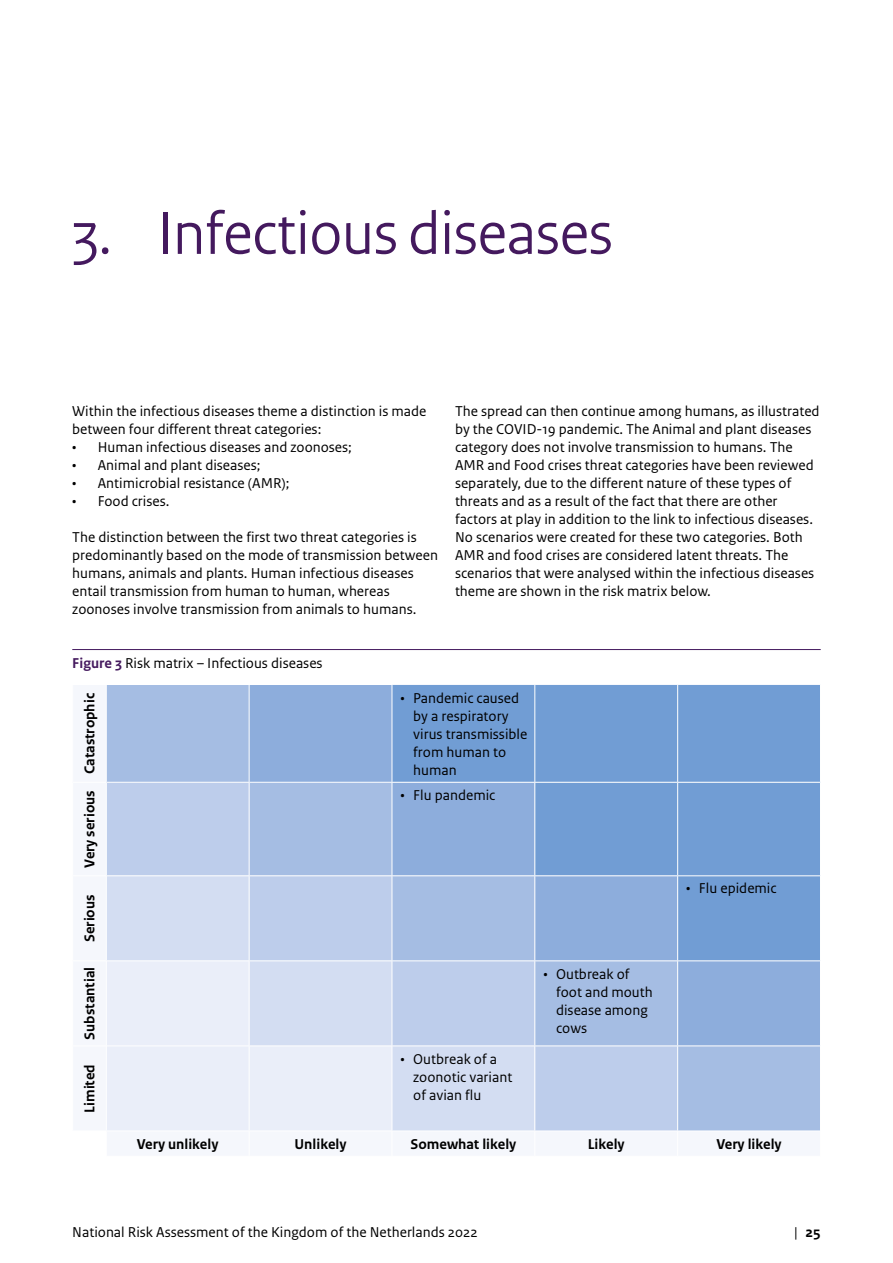
<style>
.page{position:relative;width:893px;height:1263px;background:#fff}
.page>*{position:absolute;margin:0;border:0;box-sizing:border-box;transform-origin:0 0}
.t1{font:63px "Rijksoverheid Sans Heading";color:#44195e}
.t2{font:15px/18px "Rijksoverheid Sans Text";color:#000}
.t3{font:700 15px "Rijksoverheid Sans Text";color:#000}
.s1{font-weight:700;color:#44195e}
.s2{font-weight:400}
</style>
<div class="page">
<hr style="left:72px;top:649px;width:749px;height:1px;background:#44195e">
<div style="left:73px;top:685px;width:33px;height:97px;background:#f5f7fc"></div>
<div style="left:106px;top:685px;width:143px;height:97px;background:#a5bde3"></div>
<div style="left:249px;top:685px;width:143px;height:97px;background:#8daddc"></div>
<div style="left:393px;top:685px;width:427px;height:97px;background:#719dd4"></div>
<div style="left:107px;top:783px;width:142px;height:92px;background:#bdcdeb"></div>
<svg style="left:250px;top:783px;width:570px;height:347px;background:#adc2e5"></svg>
<svg style="left:393px;top:783px;width:427px;height:262px;background:#95b2de"></svg>
<svg style="left:535px;top:783px;width:285px;height:177px;background:#78a1d6"></svg>
<svg style="left:107px;top:876px;width:427px;height:254px;background:#c1d0ec"></svg>
<svg style="left:107px;top:961px;width:285px;height:169px;background:#e4e9f7"></svg>
<hr style="left:392px;top:783px;width:1px;height:92px;background:#fff">
<hr style="left:534px;top:783px;width:1px;height:92px;background:#fff">
<hr style="left:249px;top:876px;width:1px;height:84px;background:#fff">
<hr style="left:392px;top:876px;width:1px;height:84px;background:#fff">
<hr style="left:534px;top:876px;width:1px;height:84px;background:#fff">
<hr style="left:249px;top:961px;width:1px;height:84px;background:#fff">
<hr style="left:392px;top:961px;width:1px;height:84px;background:#fff">
<hr style="left:534px;top:961px;width:1px;height:84px;background:#fff">
<hr style="left:249px;top:1046px;width:1px;height:84px;background:#fff">
<hr style="left:392px;top:1046px;width:1px;height:84px;background:#fff">
<hr style="left:534px;top:1046px;width:1px;height:84px;background:#fff">
<hr style="left:677px;top:783px;width:1px;height:92px;background:#fff">
<hr style="left:677px;top:876px;width:1px;height:84px;background:#fff">
<hr style="left:677px;top:961px;width:1px;height:84px;background:#fff">
<hr style="left:677px;top:1046px;width:1px;height:84px;background:#fff">
<hr style="left:106px;top:685px;width:1px;height:97px;background:#fff">
<hr style="left:249px;top:685px;width:1px;height:97px;background:#fff">
<hr style="left:534px;top:685px;width:1px;height:97px;background:#fff">
<hr style="left:677px;top:685px;width:1px;height:97px;background:#fff">
<hr style="left:249px;top:875px;width:143px;height:1px;background:#fff">
<hr style="left:392px;top:875px;width:143px;height:1px;background:#fff">
<hr style="left:535px;top:875px;width:143px;height:1px;background:#fff">
<hr style="left:678px;top:875px;width:142px;height:1px;background:#fff">
<hr style="left:107px;top:960px;width:142px;height:1px;background:#fff">
<hr style="left:249px;top:960px;width:143px;height:1px;background:#fff">
<hr style="left:392px;top:960px;width:143px;height:1px;background:#fff">
<hr style="left:535px;top:960px;width:143px;height:1px;background:#fff">
<hr style="left:678px;top:960px;width:142px;height:1px;background:#fff">
<hr style="left:107px;top:1045px;width:142px;height:1px;background:#fff">
<hr style="left:249px;top:1045px;width:143px;height:1px;background:#fff">
<hr style="left:535px;top:1045px;width:143px;height:1px;background:#fff">
<hr style="left:678px;top:1045px;width:142px;height:1px;background:#fff">
<hr style="left:392px;top:1045px;width:143px;height:1px;background:#fff">
<h1 class="t1" style="left:72px;top:197px;width:542px">3. Infectious diseases</h1>
<p class="t2" style="left:72px;top:402px;width:356px">Within the infectious diseases theme a distinction is made between four different threat categories:</p>
<p class="t2" style="left:72px;top:438px;width:281px">• Human infectious diseases and zoonoses;</p>
<p class="t2" style="left:72px;top:456px;width:190px">• Animal and plant diseases;</p>
<p class="t2" style="left:72px;top:474px;width:219px">• Antimicrobial resistance (AMR);</p>
<p class="t2" style="left:72px;top:492px;width:99px">• Food crises.</p>
<p class="t2" style="left:72px;top:528px;width:367px">The distinction between the first two threat categories is predominantly based on the mode of transmission between humans, animals and plants. Human infectious diseases entail transmission from human to human, whereas zoonoses involve transmission from animals to humans.</p>
<p class="t2" style="left:455px;top:402px;width:366px">The spread can then continue among humans, as illustrated by the COVID-19 pandemic. The Animal and plant diseases category does not involve transmission to humans. The AMR and Food crises threat categories have been reviewed separately, due to the different nature of these types of threats and as a result of the fact that there are other factors at play in addition to the link to infectious diseases.<br>No scenarios were created for these two categories. Both AMR and food crises are considered latent threats. The scenarios that were analysed within the infectious diseases theme are shown in the risk matrix below.</p>
<p class="t2" style="left:72px;top:654px;width:252px"><span class="s1">Figure 3</span> Risk matrix – Infectious diseases</p>
<p class="t3" style="left:81px;top:774px;width:82px;rotate:-90deg">Catastrophic</p>
<p class="t2" style="left:413px;top:689px;width:116px;text-indent:-13px">• Pandemic caused by a respiratory virus transmissible from human to human</p>
<p class="t3" style="left:81px;top:868px;width:79px;rotate:-90deg">Very serious</p>
<p class="t2" style="left:400px;top:786px;width:96px">• Flu pandemic</p>
<p class="t3" style="left:81px;top:942px;width:49px;rotate:-90deg">Serious</p>
<p class="t3" style="left:81px;top:1040px;width:74px;rotate:-90deg">Substantial</p>
<p class="t2" style="left:556px;top:965px;width:98px;text-indent:-13px">• Outbreak of foot and mouth disease among cows</p>
<p class="t3" style="left:81px;top:1113px;width:50px;rotate:-90deg">Limited</p>
<p class="t2" style="left:413px;top:1050px;width:101px;text-indent:-13px">• Outbreak of a zoonotic variant of avian flu</p>
<p class="t2" style="left:686px;top:880px;width:92px">• Flu epidemic</p>
<p class="t3" style="left:137px;top:1135px;width:83px">Very unlikely</p>
<p class="t3" style="left:295px;top:1135px;width:54px">Unlikely</p>
<p class="t3" style="left:410px;top:1135px;width:107px">Somewhat likely</p>
<p class="t3" style="left:588px;top:1135px;width:38px">Likely</p>
<p class="t3" style="left:716px;top:1135px;width:67px">Very likely</p>
<p class="t2" style="left:72px;top:1223px;width:407px">National Risk Assessment of the Kingdom of the Netherlands 2022</p>
<p class="t3" style="left:794px;top:1223px;width:28px"><span class="s2">|</span> 25</p>
</div>
